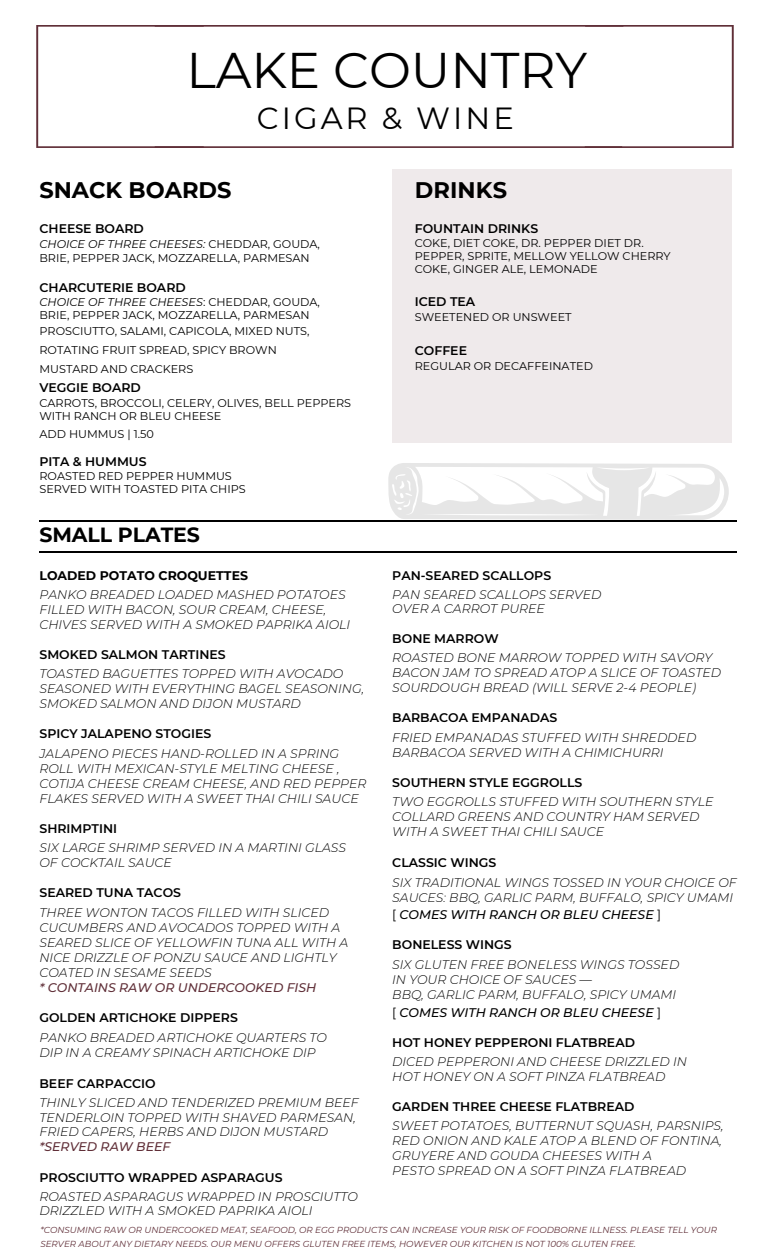
<style>
.page{position:relative;width:765px;height:1260px;background:#fff}
.page>*{position:absolute;margin:0;border:0;box-sizing:border-box;transform-origin:0 0}
.t1{font:50px "Montserrat";color:#000}
.t2{font:30.5px "Montserrat";letter-spacing:.1em;color:#000}
.t3{font:700 22.5px "Montserrat";color:#000}
.t4{font:700 20.5px "Montserrat";letter-spacing:-.005em;color:#000}
.t5{font:italic 300 12.5px/15px "Montserrat";color:#000}
.t6{font:600 12.5px "Montserrat";color:#000}
.t7{font:italic 500 12.5px "Montserrat";color:#000}
.t8{font:700 12.5px "Montserrat";color:#000}
.t9{font:11.25px/13.1px "Montserrat";color:#000}
.t10{font:italic 8.75px/13.9px "Montserrat";color:#602f38}
.s1{font-style:italic}
.s2{font-weight:500;color:#602f38}
.s3{font-weight:400;font-style:normal}
</style>
<div class="page">
<hr style="left:39px;top:520px;width:698px;height:1px;background:#000">
<hr style="left:39px;top:551px;width:698px;height:1px;background:#000">
<svg style="left:391px;top:467px;width:333px;height:49px"></svg>
<div style="left:392px;top:169px;width:340px;height:274px;background:#efeaeb"></div>
<svg style="left:36px;top:25px;width:698px;height:123px"></svg>
<h4 class="t1" style="left:186px;top:39px;width:403px">LAKE COUNTRY</h4>
<h4 class="t2" style="left:257px;top:99px;width:259px">CIGAR &amp; WINE</h4>
<h1 class="t3" style="left:39px;top:176px;width:193px">SNACK BOARDS</h1>
<h2 class="t3" style="left:415px;top:176px;width:94px">DRINKS</h2>
<h3 class="t6" style="left:39px;top:221px;width:106px">CHEESE BOARD</h3>
<h3 class="t9" style="left:39px;top:237px;width:282px;line-height:14px"><span class="s1">CHOICE OF THREE CHEESES:</span> CHEDDAR, GOUDA,<br>BRIE, PEPPER JACK, MOZZARELLA, PARMESAN</h3>
<h4 class="t6" style="left:39px;top:280px;width:148px">CHARCUTERIE BOARD</h4>
<h4 class="t9" style="left:39px;top:296px;width:282px"><span class="s1">CHOICE OF THREE CHEESES</span>: CHEDDAR, GOUDA,<br>BRIE, PEPPER JACK, MOZZARELLA, PARMESAN</h4>
<h4 class="t9" style="left:39px;top:322px;width:272px;line-height:18.8px">PROSCIUTTO, SALAMI, CAPICOLA, MIXED NUTS,<br>ROTATING FRUIT SPREAD, SPICY BROWN<br>MUSTARD AND CRACKERS</h4>
<h4 class="t6" style="left:39px;top:380px;width:103px">VEGGIE BOARD</h4>
<h4 class="t9" style="left:39px;top:396px;width:313px;line-height:13.5px">CARROTS, BROCCOLI, CELERY, OLIVES, BELL PEPPERS<br>WITH RANCH OR BLEU CHEESE</h4>
<h4 class="t9" style="left:39px;top:428px;width:116px">ADD HUMMUS | 1.50</h4>
<h4 class="t6" style="left:39px;top:454px;width:109px">PITA &amp; HUMMUS</h4>
<h4 class="t9" style="left:39px;top:469px;width:208px">ROASTED RED PEPPER HUMMUS<br>SERVED WITH TOASTED PITA CHIPS</h4>
<h4 class="t4" style="left:39px;top:522px;width:162px">SMALL PLATES</h4>
<h4 class="t8" style="left:39px;top:568px;width:210px">LOADED POTATO CROQUETTES</h4>
<h2 class="t5" style="left:39px;top:587px;width:312px">PANKO BREADED LOADED MASHED POTATOES<br>FILLED WITH BACON, SOUR CREAM, CHEESE,<br>CHIVES SERVED WITH A SMOKED PAPRIKA AIOLI</h2>
<h4 class="t6" style="left:39px;top:647px;width:188px">SMOKED SALMON TARTINES</h4>
<h4 class="t5" style="left:39px;top:666px;width:326px">TOASTED BAGUETTES TOPPED WITH AVOCADO<br>SEASONED WITH EVERYTHING BAGEL SEASONING,<br>SMOKED SALMON AND DIJON MUSTARD</h4>
<h4 class="t6" style="left:39px;top:726px;width:173px">SPICY JALAPENO STOGIES</h4>
<h4 class="t5" style="left:39px;top:746px;width:329px">JALAPENO PIECES HAND-ROLLED IN A SPRING ROLL WITH MEXICAN-STYLE MELTING CHEESE , COTIJA CHEESE CREAM CHEESE, AND RED PEPPER FLAKES SERVED WITH A SWEET THAI CHILI SAUCE</h4>
<h2 class="t6" style="left:39px;top:821px;width:79px">SHRIMPTINI</h2>
<h3 class="t5" style="left:39px;top:840px;width:308px">SIX LARGE SHRIMP SERVED IN A MARTINI GLASS<br>OF COCKTAIL SAUCE</h3>
<h4 class="t6" style="left:39px;top:885px;width:143px">SEARED TUNA TACOS</h4>
<h3 class="t5" style="left:39px;top:905px;width:310px">THREE WONTON TACOS FILLED WITH SLICED CUCUMBERS AND AVOCADOS TOPPED WITH A SEARED SLICE OF YELLOWFIN TUNA ALL WITH A NICE DRIZZLE OF PONZU SAUCE AND LIGHTLY COATED IN SESAME SEEDS<br><span class="s2">* CONTAINS RAW OR UNDERCOOKED FISH</span></h3>
<h3 class="t6" style="left:39px;top:1010px;width:200px">GOLDEN ARTICHOKE DIPPERS</h3>
<h4 class="t5" style="left:39px;top:1030px;width:289px">PANKO BREADED ARTICHOKE QUARTERS TO<br>DIP IN A CREAMY SPINACH ARTICHOKE DIP</h4>
<h3 class="t6" style="left:39px;top:1076px;width:118px">BEEF CARPACCIO</h3>
<h4 class="t5" style="left:39px;top:1095px;width:321px">THINLY SLICED AND TENDERIZED PREMIUM BEEF TENDERLOIN TOPPED WITH SHAVED PARMESAN, FRIED CAPERS, HERBS AND DIJON MUSTARD <span class="s2">*SERVED RAW BEEF</span></h4>
<h3 class="t6" style="left:39px;top:1169px;width:245px">PROSCIUTTO WRAPPED ASPARAGUS</h3>
<h4 class="t5" style="left:39px;top:1189px;width:320px">ROASTED ASPARAGUS WRAPPED IN PROSCIUTTO<br>DRIZZLED WITH A SMOKED PAPRIKA AIOLI</h4>
<h4 class="t6" style="left:415px;top:221px;width:125px">FOUNTAIN DRINKS</h4>
<h4 class="t9" style="left:415px;top:237px;width:257px">COKE, DIET COKE, DR. PEPPER DIET DR.<br>PEPPER, SPRITE, MELLOW YELLOW CHERRY<br>COKE, GINGER ALE, LEMONADE</h4>
<h3 class="t6" style="left:415px;top:294px;width:62px">ICED TEA</h3>
<h3 class="t9" style="left:415px;top:311px;width:158px">SWEETENED OR UNSWEET</h3>
<h4 class="t6" style="left:415px;top:343px;width:54px">COFFEE</h4>
<h4 class="t9" style="left:415px;top:359px;width:180px">REGULAR OR DECAFFEINATED</h4>
<h4 class="t6" style="left:392px;top:568px;width:160px">PAN-SEARED SCALLOPS</h4>
<h3 class="t5" style="left:392px;top:587px;width:211px">PAN SEARED SCALLOPS SERVED<br>OVER A CARROT PUREE</h3>
<h3 class="t6" style="left:392px;top:631px;width:108px">BONE MARROW</h3>
<h4 class="t5" style="left:392px;top:650px;width:330px">ROASTED BONE MARROW TOPPED WITH SAVORY<br>BACON JAM TO SPREAD ATOP A SLICE OF TOASTED<br>SOURDOUGH BREAD (WILL SERVE 2-4 PEOPLE)</h4>
<h3 class="t6" style="left:392px;top:710px;width:167px">BARBACOA EMPANADAS</h3>
<h4 class="t5" style="left:392px;top:730px;width:306px">FRIED EMPANADAS STUFFED WITH SHREDDED<br>BARBACOA SERVED WITH A CHIMICHURRI</h4>
<h3 class="t6" style="left:392px;top:775px;width:192px">SOUTHERN STYLE EGGROLLS</h3>
<h4 class="t5" style="left:392px;top:794px;width:323px">TWO EGGROLLS STUFFED WITH SOUTHERN STYLE<br>COLLARD GREENS AND COUNTRY HAM SERVED<br>WITH A SWEET THAI CHILI SAUCE</h4>
<h3 class="t6" style="left:392px;top:855px;width:106px">CLASSIC WINGS</h3>
<h4 class="t5" style="left:392px;top:875px;width:346px">SIX TRADITIONAL WINGS TOSSED IN YOUR CHOICE OF<br>SAUCES: BBQ, GARLIC PARM, BUFFALO, SPICY UMAMI</h4>
<h3 class="t7" style="left:392px;top:907px;width:270px"><span class="s3">[</span> COMES WITH RANCH OR BLEU CHEESE <span class="s3">]</span></h3>
<h4 class="t6" style="left:392px;top:937px;width:121px">BONELESS WINGS</h4>
<h3 class="t5" style="left:392px;top:957px;width:289px">SIX GLUTEN FREE BONELESS WINGS TOSSED<br>IN YOUR CHOICE OF SAUCES —<br>BBQ, GARLIC PARM, BUFFALO, SPICY UMAMI</h3>
<h4 class="t7" style="left:392px;top:1005px;width:270px"><span class="s3">[</span> COMES WITH RANCH OR BLEU CHEESE <span class="s3">]</span></h4>
<h3 class="t6" style="left:392px;top:1035px;width:244px">HOT HONEY PEPPERONI FLATBREAD</h3>
<h4 class="t5" style="left:392px;top:1054px;width:296px">DICED PEPPERONI AND CHEESE DRIZZLED IN<br>HOT HONEY ON A SOFT PINZA FLATBREAD</h4>
<h3 class="t6" style="left:392px;top:1099px;width:244px">GARDEN THREE CHEESE FLATBREAD</h3>
<h4 class="t5" style="left:392px;top:1119px;width:333px">SWEET POTATOES, BUTTERNUT SQUASH, PARSNIPS, RED ONION AND KALE ATOP A BLEND OF FONTINA, GRUYERE AND GOUDA CHEESES WITH A<br>PESTO SPREAD ON A SOFT PINZA FLATBREAD</h4>
<p class="t10" style="left:40px;top:1223px;width:678px">*CONSUMING RAW OR UNDERCOOKED MEAT, SEAFOOD, OR EGG PRODUCTS CAN INCREASE YOUR RISK OF FOODBORNE ILLNESS. PLEASE TELL YOUR<br>SERVER ABOUT ANY DIETARY NEEDS. OUR MENU OFFERS GLUTEN FREE ITEMS, HOWEVER OUR KITCHEN IS NOT 100% GLUTEN FREE.</p>
</div>
